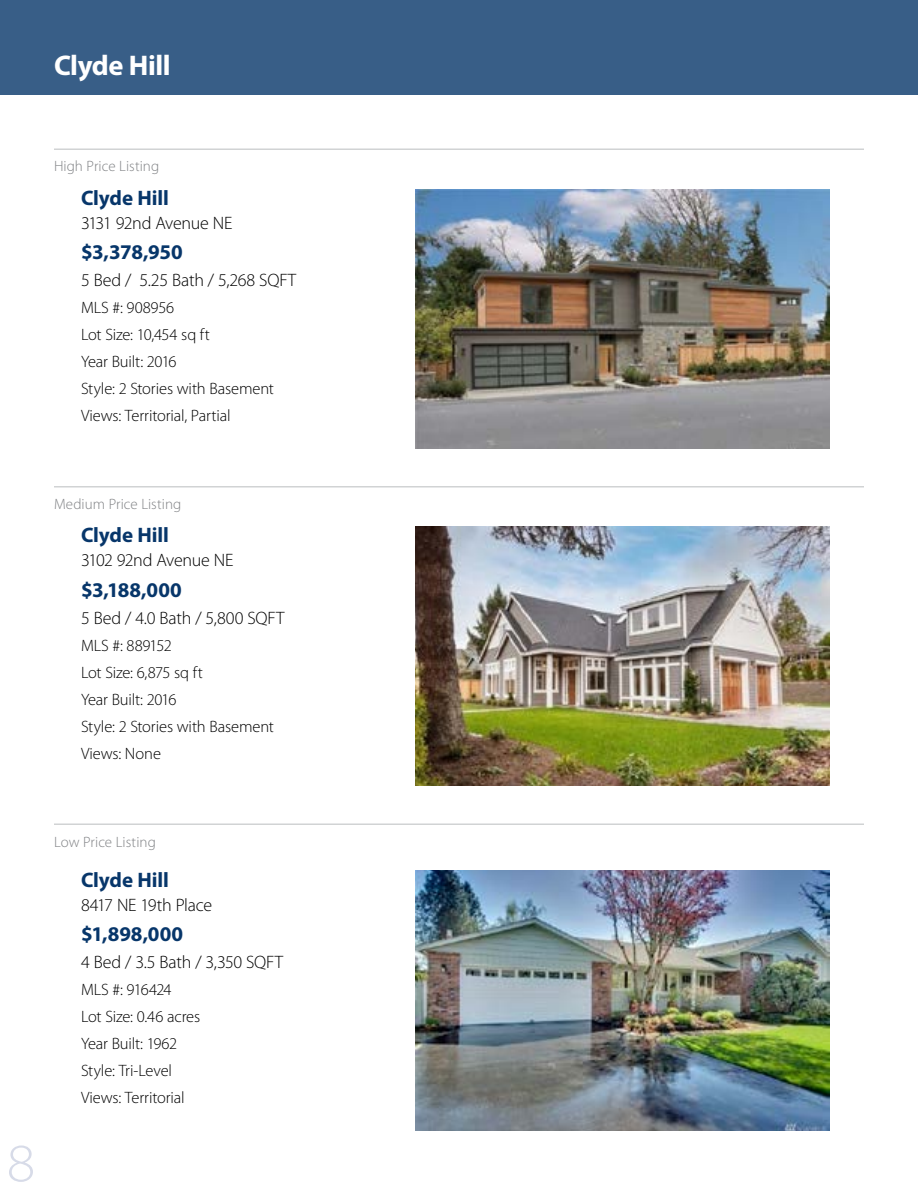
<style>
.page{position:relative;width:918px;height:1188px;background:#fff}
.page>*{position:absolute;margin:0;border:0;box-sizing:border-box;transform-origin:0 0}
.t1{font:300 semi-expanded 54px "Myriad Pro";color:#d7dbe8}
.t2{font:700 28.5px "Myriad Pro";letter-spacing:-.015em;color:#fff}
.t3{font:700 21px "Myriad Pro";letter-spacing:-.005em;color:#07366a}
.t4{font:300 18px "Myriad Pro";letter-spacing:-.015em;color:#000}
.t5{font:300 16.5px/27px "Myriad Pro";letter-spacing:-.01em;color:#000}
.t6{font:300 15px "Myriad Pro";letter-spacing:.005em;color:#808285}
</style>
<div class="page">
<div style="left:0;top:0;width:918px;height:94px;background:#385e87"></div>
<hr style="left:54px;top:486px;width:810px;height:2px;background:#d1d3d4">
<img style="left:415px;top:526px;width:415px;height:260px">
<hr style="left:54px;top:148px;width:810px;height:2px;background:#d1d3d4">
<img style="left:415px;top:190px;width:415px;height:259px">
<img style="left:415px;top:871px;width:415px;height:259px">
<hr style="left:54px;top:824px;width:810px;height:1px;background:#d1d3d4">
<h2 class="t2" style="left:54px;top:47px;width:118px">Clyde Hill</h2>
<p class="t6" style="left:54px;top:158px;width:107px">High Price Listing</p>
<p class="t3" style="left:81px;top:184px;width:90px">Clyde Hill</p>
<p class="t4" style="left:81px;top:213px;width:153px">3131 92nd Avenue NE</p>
<p class="t3" style="left:81px;top:239px;width:103px">$3,378,950</p>
<p class="t4" style="left:81px;top:270px;width:217px">5 Bed / 5.25 Bath / 5,268 SQFT</p>
<p class="t5" style="left:81px;top:295px;width:195px">MLS #: 908956<br>Lot Size: 10,454 sq ft<br>Year Built: 2016<br>Style: 2 Stories with Basement<br>Views: Territorial, Partial</p>
<p class="t6" style="left:54px;top:496px;width:129px">Medium Price Listing</p>
<p class="t3" style="left:81px;top:521px;width:90px">Clyde Hill</p>
<p class="t4" style="left:81px;top:550px;width:154px">3102 92nd Avenue NE</p>
<p class="t3" style="left:81px;top:576px;width:102px">$3,188,000</p>
<p class="t4" style="left:81px;top:608px;width:205px">5 Bed / 4.0 Bath / 5,800 SQFT</p>
<p class="t5" style="left:81px;top:632px;width:195px">MLS #: 889152<br>Lot Size: 6,875 sq ft<br>Year Built: 2016<br>Style: 2 Stories with Basement<br>Views: None</p>
<h1 class="t1" style="left:7px;top:1133px;width:30px">8</h1>
<p class="t6" style="left:54px;top:834px;width:103px">Low Price Listing</p>
<p class="t3" style="left:81px;top:866px;width:90px">Clyde Hill</p>
<p class="t4" style="left:81px;top:895px;width:133px">8417 NE 19th Place</p>
<p class="t3" style="left:81px;top:920px;width:104px">$1,898,000</p>
<p class="t4" style="left:81px;top:952px;width:204px">4 Bed / 3.5 Bath / 3,350 SQFT</p>
<p class="t5" style="left:81px;top:976px;width:121px">MLS #: 916424<br>Lot Size: 0.46 acres<br>Year Built: 1962<br>Style: Tri-Level<br>Views: Territorial</p>
</div>
